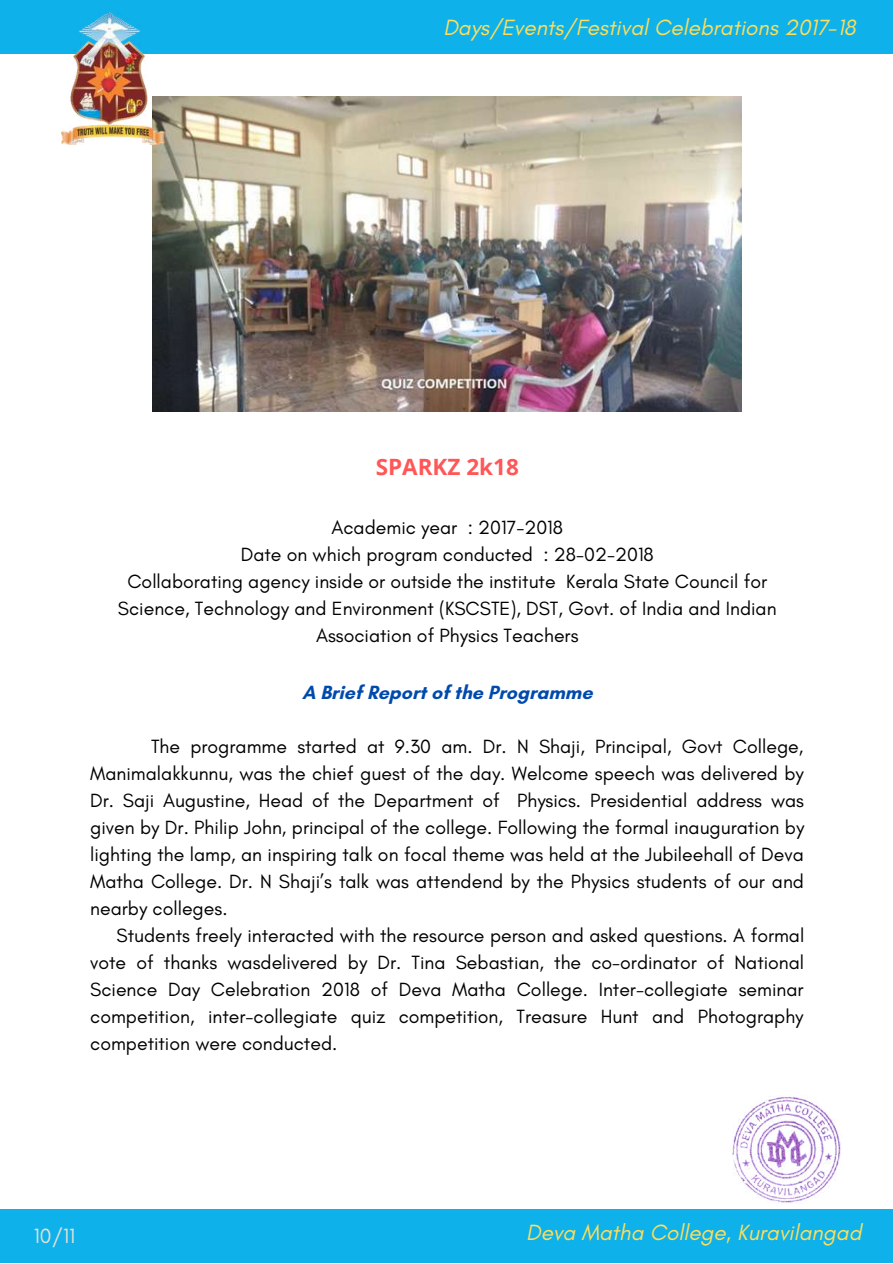
<style>
.page{position:relative;width:893px;height:1264px;background:#fff}
.page>*{position:absolute;margin:0;border:0;box-sizing:border-box;transform-origin:0 0}
.t1{font:italic 22.5px "Glacial Indifference";color:#ffde59}
.t2{font:700 22.5px "Open Sans";color:#ff5757}
.t3{font:21px "Glacial Indifference";color:#e5e0d8}
.t4{font:19.5px/27px "Glacial Indifference";color:#000;text-align:justify}
.t5{font:700 19.5px "Glacial Indifference";color:#004aad}
</style>
<div class="page">
<div style="left:0;top:1208px;width:892px;height:54px;background:#0eb1ea"></div>
<div style="left:0;top:0;width:892px;height:54px;background:#0eb1ea"></div>
<img style="left:152px;top:96px;width:589px;height:315px">
<img style="left:62px;top:13px;width:102px;height:131px">
<img style="left:732px;top:1096px;width:109px;height:107px">
<p class="t1" style="left:443px;top:13px;width:414px">Days/Events/Festival Celebrations 2017-18</p>
<p class="t2" style="left:376px;top:451px;width:144px">SPARKZ 2k18</p>
<p class="t4" style="left:118px;top:513px;width:660px;text-align:center">Academic year : 2017-2018<br>Date on which program conducted : 28-02-2018<br>Collaborating agency inside or outside the institute Kerala State Council for Science, Technology and Environment (KSCSTE), DST, Govt. of India and Indian Association of Physics Teachers</p>
<p class="t5" style="left:302px;top:681px;width:292px">A Brief Report of the Programme</p>
<p class="t4" style="left:90px;top:733px;width:715px;text-indent:61px">The programme started at 9.30 am. Dr. N Shaji, Principal, Govt College, Manimalakkunnu, was the chief guest of the day. Welcome speech was delivered by Dr. Saji Augustine, Head of the Department of Physics. Presidential address was given by Dr. Philip John, principal of the college. Following the formal inauguration by lighting the lamp, an inspiring talk on focal theme was held at the Jubileehall of Deva Matha College. Dr. N Shaji’s talk was attendend by the Physics students of our and nearby colleges.</p>
<p class="t4" style="left:90px;top:922px;width:715px;text-indent:26px">Students freely interacted with the resource person and asked questions. A formal vote of thanks wasdelivered by Dr. Tina Sebastian, the co-ordinator of National Science Day Celebration 2018 of Deva Matha College. Inter-collegiate seminar competition, inter-collegiate quiz competition, Treasure Hunt and Photography competition were conducted.</p>
<p class="t3" style="left:34px;top:1222px;width:43px">10/11</p>
<p class="t1" style="left:526px;top:1218px;width:337px">Deva Matha College, Kuravilangad</p>
</div>
